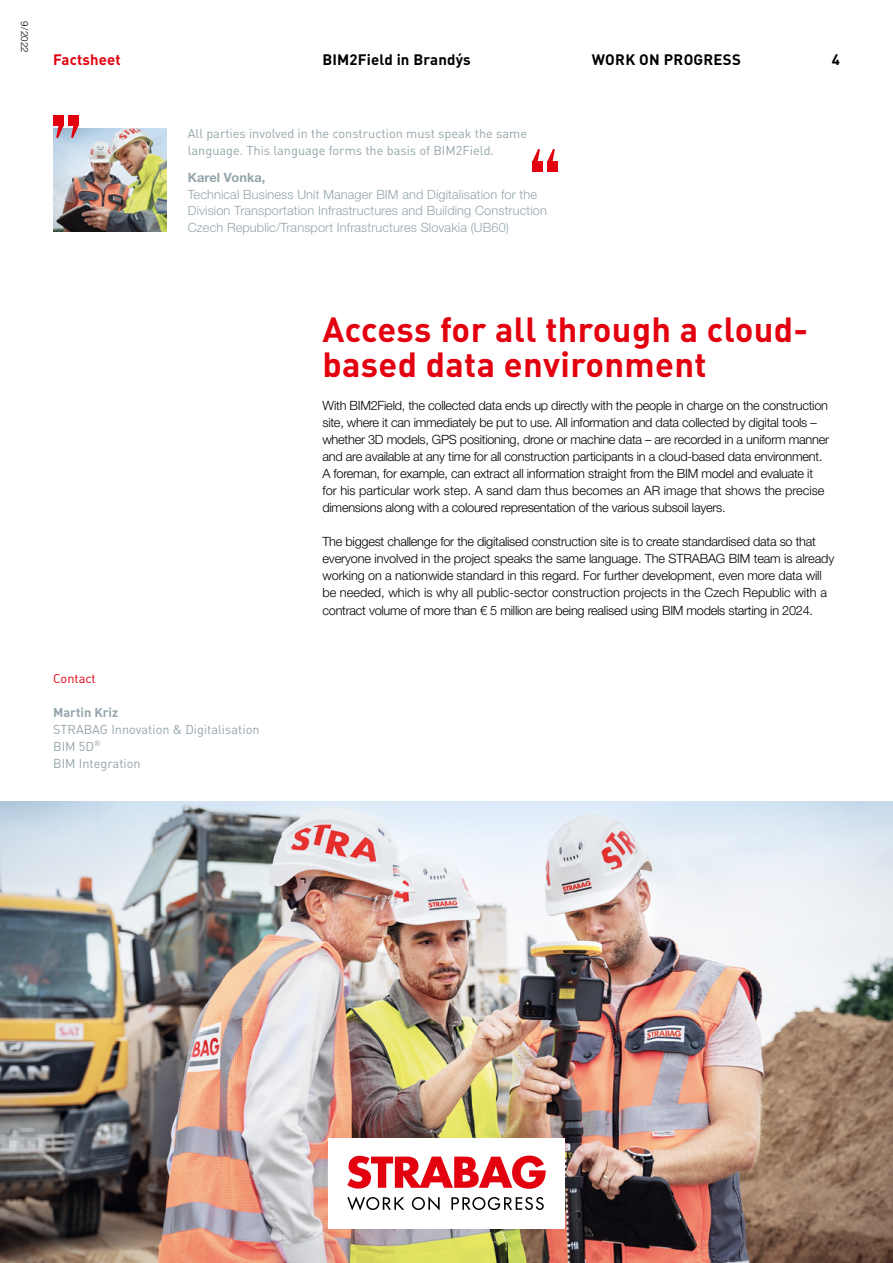
<style>
.page{position:relative;width:893px;height:1263px;background:#fff}
.page>*{position:absolute;margin:0;border:0;box-sizing:border-box;transform-origin:0 0}
.t1{font:700 34.5px/34.5px "DIN Pro";letter-spacing:.01em;color:#e3000f}
.t2{font:700 15px "DIN Pro";letter-spacing:.01em;color:#000}
.t3{font:700 15px "DIN Pro";letter-spacing:.01em;color:#e3000f}
.t4{font:300 12.75px/17px "Helvetica Neue LT Pro";letter-spacing:-.02em;color:#000}
.t5{font:300 12.75px/16.5px "Helvetica Neue LT Pro";letter-spacing:.01em;color:#94a5ab}
.t6{font:12.75px/17px "DIN Pro";color:#94a5ab}
.t7{font:700 12.75px "Helvetica Neue LT Pro";letter-spacing:.01em;color:#94a5ab}
.t8{font:700 12.75px "DIN Pro";color:#94a5ab}
.t9{font:12.75px "DIN Pro";color:#e3000f}
.t10{font:300 9.75px "Helvetica Neue LT Pro";color:#000}
</style>
<div class="page">
<img style="left:0;top:802px;width:893px;height:461px">
<img style="left:53px;top:129px;width:114px;height:103px">
<div style="left:532px;top:162px;width:11px;height:10px;background:#e3000f"></div>
<svg style="left:532px;top:149px;width:8px;height:13px"></svg>
<div style="left:547px;top:162px;width:11px;height:10px;background:#e3000f"></div>
<svg style="left:547px;top:149px;width:8px;height:13px"></svg>
<div style="left:68px;top:115px;width:11px;height:10px;background:#e3000f"></div>
<svg style="left:71px;top:125px;width:8px;height:13px"></svg>
<div style="left:53px;top:115px;width:11px;height:10px;background:#e3000f"></div>
<svg style="left:56px;top:125px;width:8px;height:13px"></svg>
<div style="left:328px;top:1138px;width:237px;height:91px;background:#fff"></div>
<svg style="left:347px;top:1155px;width:199px;height:34px"></svg>
<svg style="left:347px;top:1196px;width:57px;height:14px"></svg>
<svg style="left:412px;top:1196px;width:28px;height:14px"></svg>
<svg style="left:451px;top:1197px;width:93px;height:13px"></svg>
<p class="t10" style="left:31px;top:21px;width:33px;rotate:90deg">9/2022</p>
<p class="t2" style="left:322px;top:49px;width:150px">BIM2Field in Brandýs</p>
<p class="t3" style="left:53px;top:49px;width:69px">Factsheet</p>
<p class="t2" style="left:592px;top:49px;width:151px">WORK ON PROGRESS</p>
<p class="t2" style="left:832px;top:49px;width:10px">4</p>
<p class="t6" style="left:188px;top:125px;width:341px">All parties involved in the construction must speak the same language. This language forms the basis of BIM2Field.</p>
<p class="t7" style="left:188px;top:170px;width:79px">Karel Vonka,</p>
<p class="t5" style="left:188px;top:186px;width:361px">Technical Business Unit Manager BIM and Digitalisation for the<br>Division Transportation Infrastructures and Building Construction<br>Czech Republic/Transport Infrastructures Slovakia (UB60)</p>
<p class="t9" style="left:53px;top:669px;width:44px">Contact</p>
<p class="t8" style="left:53px;top:703px;width:67px">Martin Kriz</p>
<p class="t6" style="left:53px;top:720px;width:208px">STRABAG Innovation &amp; Digitalisation<br>BIM 5D<sup>®<br></sup>BIM Integration</p>
<h1 class="t1" style="left:322px;top:311px;width:487px">Access for all through a cloud&shy;based data environment</h1>
<p class="t4" style="left:322px;top:397px;width:508px">With BIM2Field, the collected data ends up directly with the people in charge on the construction site, where it can immediately be put to use. All information and data collected by digital tools – whether 3D models, GPS positioning, drone or machine data – are recorded in a uniform manner and are available at any time for all construction participants in a cloud-based data environment.<br>A foreman, for example, can extract all information straight from the BIM model and evaluate it for his particular work step. A sand dam thus becomes an AR image that shows the precise dimensions along with a coloured representation of the various subsoil layers.</p>
<p class="t4" style="left:322px;top:533px;width:513px">The biggest challenge for the digitalised construction site is to create standardised data so that everyone involved in the project speaks the same language. The STRABAG BIM team is already working on a nationwide standard in this regard. For further development, even more data will be needed, which is why all public-sector construction projects in the Czech Republic with a contract volume of more than € 5 million are being realised using BIM models starting in 2024.</p>
</div>
